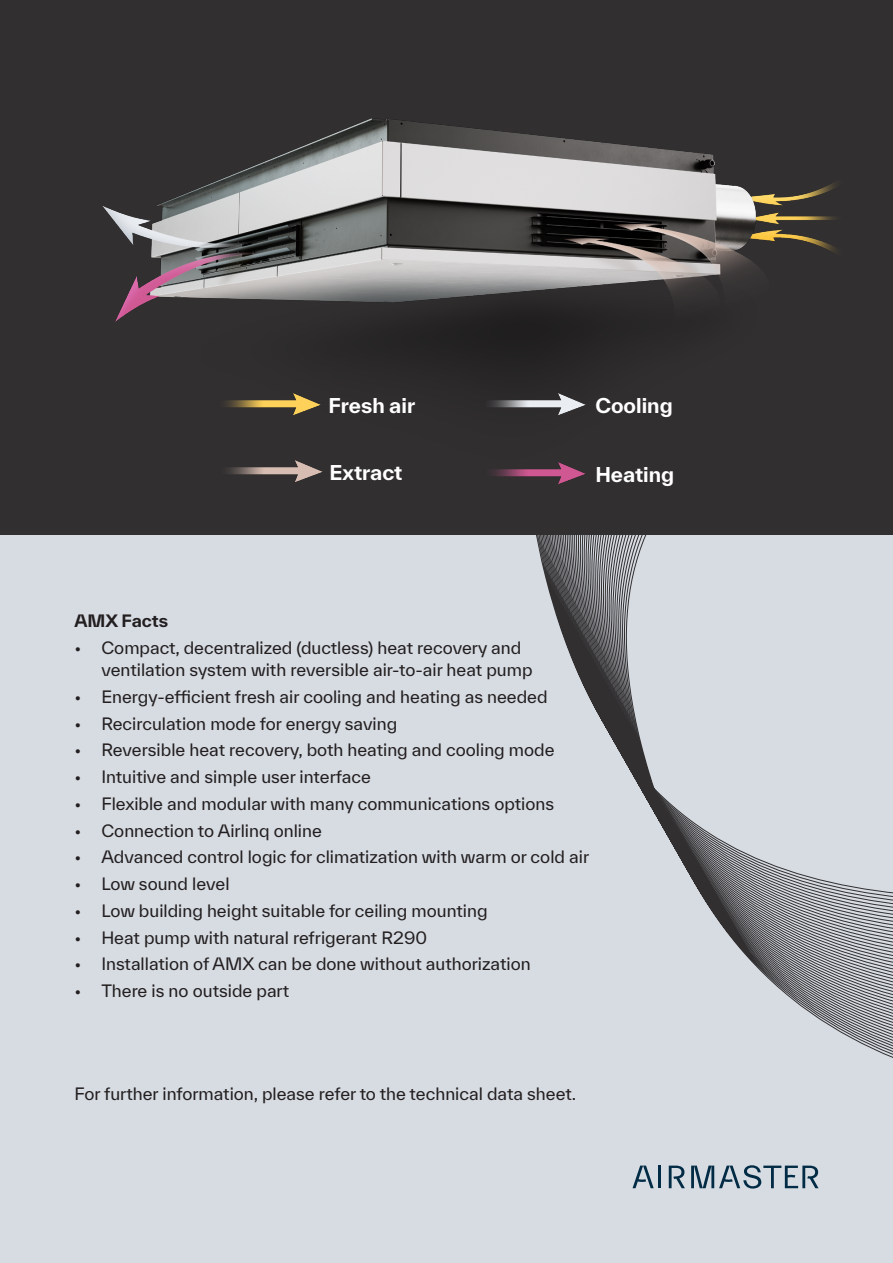
<style>
.page{position:relative;width:893px;height:1263px;background:#fff}
.page>*{position:absolute;margin:0;border:0;box-sizing:border-box;transform-origin:0 0}
.t1{font:700 19.65px "TWK Everett";color:#fff}
.t2{font:16.5px/22.5px "TWK Everett";color:#231f20}
.t3{font:700 16.5px "TWK Everett";color:#231f20}
</style>
<div class="page">
<div style="left:0;top:536px;width:893px;height:727px;background:#d7dce3"></div>
<div style="left:0;top:0;width:893px;height:535px;background:#312f30"></div>
<svg style="left:536px;top:536px;width:357px;height:653px"></svg>
<svg style="left:632px;top:1165px;width:22px;height:23px"></svg>
<hr style="left:658px;top:1165px;width:3px;height:23px;background:#022c45">
<svg style="left:669px;top:1165px;width:16px;height:23px"></svg>
<svg style="left:691px;top:1165px;width:128px;height:23px"></svg>
<img style="left:102px;top:118px;width:734px;height:254px">
<img style="left:228px;top:460px;width:95px;height:22px">
<img style="left:492px;top:462px;width:94px;height:22px">
<img style="left:225px;top:393px;width:96px;height:22px">
<img style="left:492px;top:393px;width:94px;height:22px">
<p class="t1" style="left:329px;top:392px;width:88px">Fresh air</p>
<p class="t1" style="left:595px;top:392px;width:79px">Cooling</p>
<p class="t1" style="left:329px;top:458px;width:75px">Extract</p>
<p class="t1" style="left:595px;top:461px;width:80px">Heating</p>
<p class="t3" style="left:74px;top:609px;width:95px">AMX Facts</p>
<p class="t2" style="left:101px;top:636px;width:433px;text-indent:-27px">• Compact, decentralized (ductless) heat recovery and ventilation system with reversible air-to-air heat pump</p>
<p class="t2" style="left:74px;top:685px;width:475px">• Energy-efficient fresh air cooling and heating as needed</p>
<p class="t2" style="left:74px;top:712px;width:324px">• Recirculation mode for energy saving</p>
<p class="t2" style="left:74px;top:739px;width:482px">• Reversible heat recovery, both heating and cooling mode</p>
<p class="t2" style="left:74px;top:765px;width:298px">• Intuitive and simple user interface</p>
<p class="t2" style="left:74px;top:792px;width:481px">• Flexible and modular with many communications options</p>
<p class="t2" style="left:74px;top:819px;width:249px">• Connection to Airlinq online</p>
<p class="t2" style="left:74px;top:846px;width:516px">• Advanced control logic for climatization with warm or cold air</p>
<p class="t2" style="left:74px;top:872px;width:157px">• Low sound level</p>
<p class="t2" style="left:74px;top:899px;width:415px">• Low building height suitable for ceiling mounting</p>
<p class="t2" style="left:74px;top:926px;width:354px">• Heat pump with natural refrigerant R290</p>
<p class="t2" style="left:74px;top:953px;width:458px">• Installation of AMX can be done without authorization</p>
<p class="t2" style="left:74px;top:979px;width:216px">• There is no outside part</p>
<p class="t2" style="left:74px;top:1082px;width:503px">For further information, please refer to the technical data sheet.</p>
</div>
